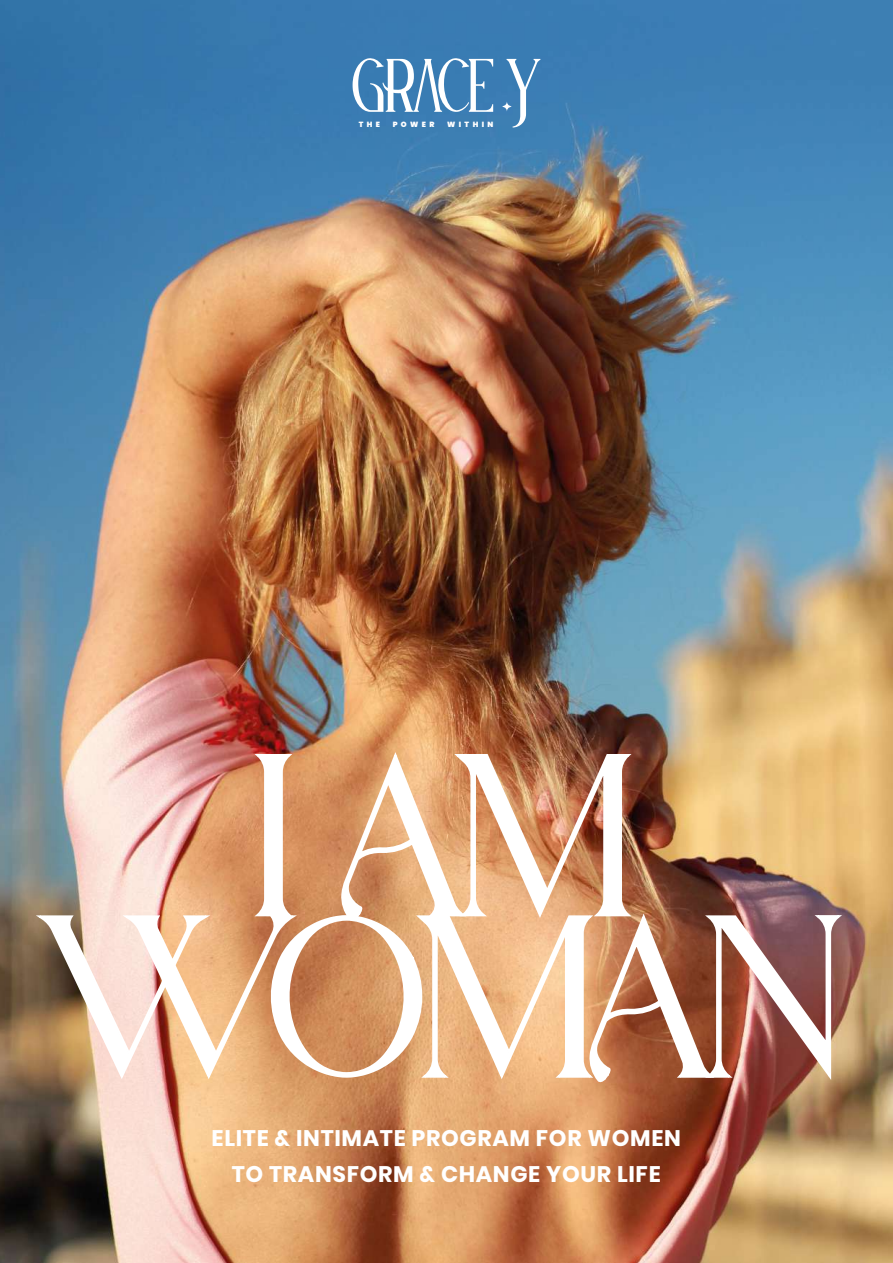
<style>
.page{position:relative;width:893px;height:1263px;background:#fff}
.page>*{position:absolute;margin:0;border:0;box-sizing:border-box;transform-origin:0 0}
.t1{font:228.3px/161.4px "Edensor Free";letter-spacing:-.04em;color:#fff;text-align:center}
.t2{font:700 22.5px/36px "Poppins";letter-spacing:.03em;color:#fff;text-align:center}
.t3{font:900 7.5px "Poppins";letter-spacing:.45em;color:#fff}
</style>
<div class="page">
<img style="left:0;top:0;width:893px;height:1263px">
<svg style="left:32px;top:913px;width:220px;height:169px;background:#d8b090"></svg>
<img style="left:252px;top:749px;width:593px;height:335px">
<svg style="left:507px;top:59px;width:33px;height:69px"></svg>
<svg style="left:353px;top:58px;width:140px;height:54px"></svg>
<svg style="left:501px;top:101px;width:11px;height:11px"></svg>
<p class="t3" style="left:359px;top:120px;width:23px">THE</p>
<p class="t3" style="left:393px;top:120px;width:43px">POWER</p>
<p class="t3" style="left:447px;top:120px;width:48px">WITHIN</p>
<h1 class="t1" style="left:41px;top:755px;width:805px">I AM<br>WOMAN</h1>
<p class="t2" style="left:212px;top:1120px;width:471px">ELITE &amp; INTIMATE PROGRAM FOR WOMEN<br>TO TRANSFORM &amp; CHANGE YOUR LIFE</p>
</div>
